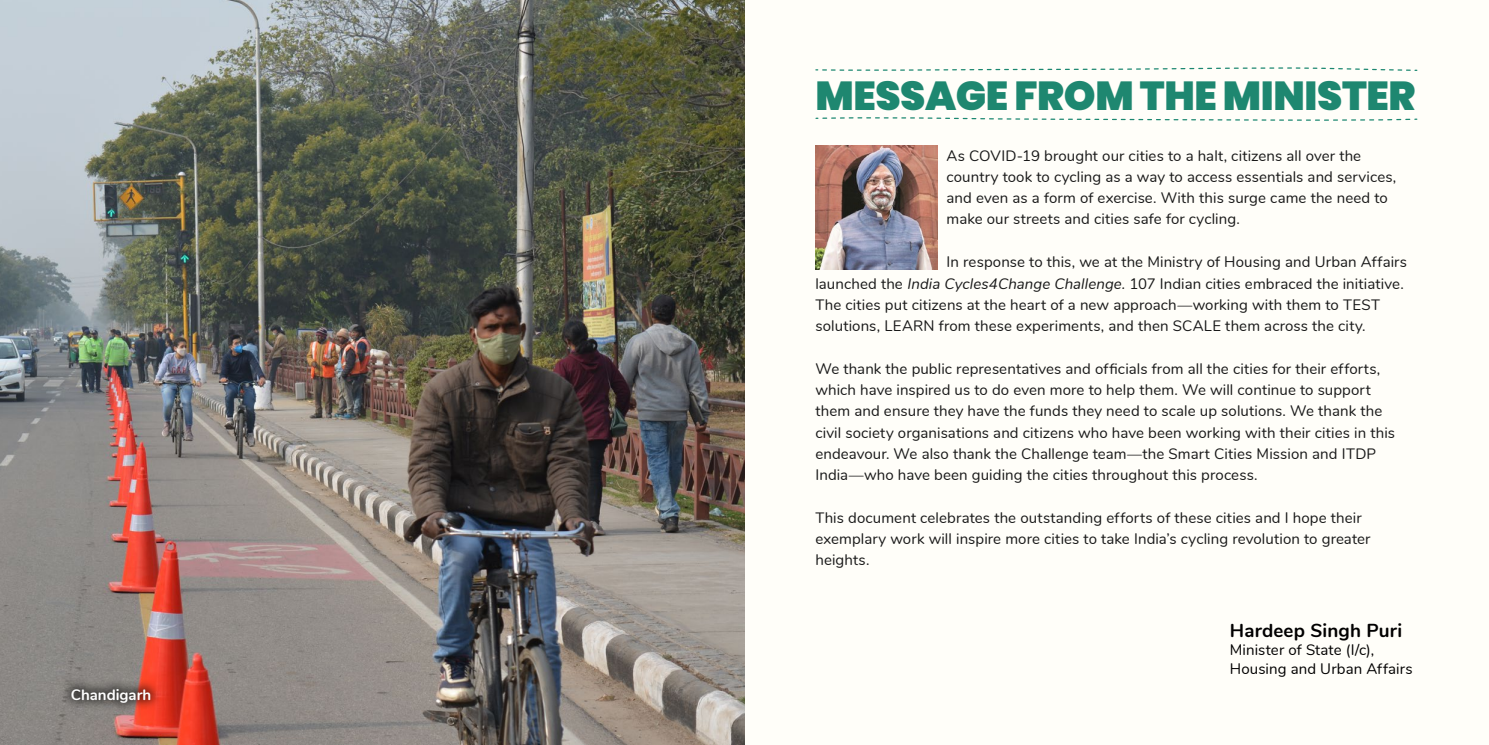
<style>
.page{position:relative;width:1489px;height:745px;background:#fff}
.page>*{position:absolute;margin:0;border:0;box-sizing:border-box;transform-origin:0 0}
.t1{font:900 40.38px "Poppins";letter-spacing:-.01em;color:#1e8770}
.t2{font:700 18.75px "Nunito";letter-spacing:.005em;color:#000}
.t3{font:15px/21.2px "Nunito";letter-spacing:.005em;color:#181818}
.t4{font:15px/18.8px "Nunito";letter-spacing:.005em;color:#000}
.t5{font:700 15px "Nunito";color:#fff}
.s1{font-style:italic}
</style>
<div class="page">
<div style="left:744px;top:1px;width:743px;height:742px;background:#fffef9"></div>
<img style="left:0;top:0;width:744px;height:744px">
<svg style="left:815px;top:117px;width:602px;height:4px"></svg>
<svg style="left:815px;top:67px;width:602px;height:4px"></svg>
<img style="left:815px;top:145px;width:122px;height:125px">
<div style="left:61px;top:677px;width:100px;height:36px;background:#000;opacity:.5"></div>
<p class="t5" style="left:71px;top:683px;width:82px">Chandigarh</p>
<h1 class="t1" style="left:815px;top:72px;width:601px">MESSAGE FROM THE MINISTER</h1>
<p class="t3" style="left:946px;top:144px;width:451px">As COVID-19 brought our cities to a halt, citizens all over the country took to cycling as a way to access essentials and services, and even as a form of exercise. With this surge came the need to make our streets and cities safe for cycling.</p>
<p class="t3" style="left:946px;top:250px;width:462px">In response to this, we at the Ministry of Housing and Urban Affairs</p>
<p class="t3" style="left:815px;top:272px;width:590px">launched the <span class="s1">India Cycles4Change Challenge.</span> 107 Indian cities embraced the initiative.<br>The cities put citizens at the heart of a new approach—working with them to TEST solutions, LEARN from these experiments, and then SCALE them across the city.</p>
<p class="t3" style="left:815px;top:357px;width:581px">We thank the public representatives and officials from all the cities for their efforts, which have inspired us to do even more to help them. We will continue to support them and ensure they have the funds they need to scale up solutions. We thank the civil society organisations and citizens who have been working with their cities in this endeavour. We also thank the Challenge team—the Smart Cities Mission and ITDP India—who have been guiding the cities throughout this process.</p>
<p class="t3" style="left:815px;top:505px;width:556px">This document celebrates the outstanding efforts of these cities and I hope their exemplary work will inspire more cities to take India’s cycling revolution to greater heights.</p>
<p class="t2" style="left:1229px;top:615px;width:174px">Hardeep Singh Puri</p>
<p class="t4" style="left:1229px;top:639px;width:184px">Minister of State (I/c),<br>Housing and Urban Affairs</p>
</div>
